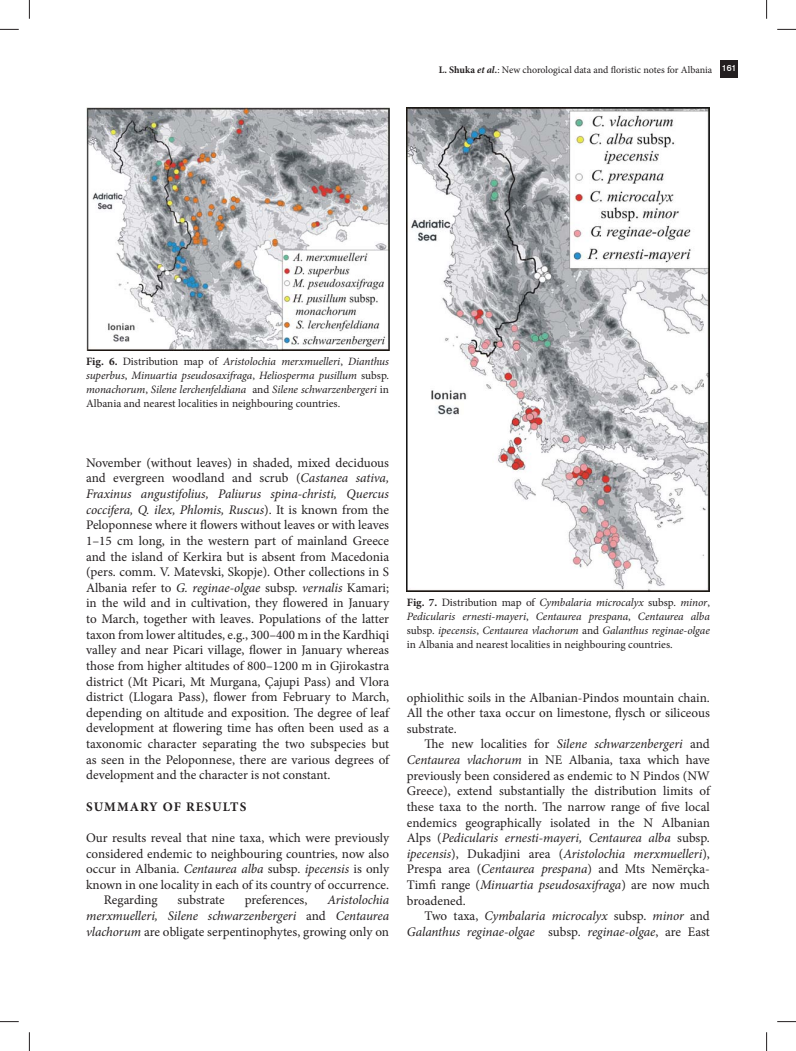
<style>
.page{position:relative;width:796px;height:1051px;background:#fff}
.page>*{position:absolute;margin:0;border:0;box-sizing:border-box;transform-origin:0 0}
.t1{font:13.12px/15.6px "Minion Pro";color:#231f20;text-align:justify}
.t2{font:italic 13.12px/15.6px "Minion Pro";letter-spacing:-.005em;color:#231f20;text-align:right}
.t3{font:700 13.12px "Minion Pro";letter-spacing:.085em;color:#231f20}
.t4{font:italic 11.25px/13.8px "Minion Pro";letter-spacing:-.005em;color:#231f20;text-align:justify}
.t5{font:10px "Minion Pro";letter-spacing:-.005em;color:#231f20}
.s1{font-weight:700}
.s2{font-weight:700;font-style:italic}
.s3{font-weight:700;font-style:normal}
.s4{font-style:normal}
.s5{font-style:italic}
</style>
<div class="page">
<div style="left:720px;top:60px;width:18px;height:18px;background:#231f20"></div>
<img style="left:86px;top:107px;width:303px;height:244px">
<img style="left:407px;top:107px;width:303px;height:484px">
<svg style="left:0;top:29px;width:19px;height:1px"></svg>
<svg style="left:777px;top:29px;width:19px;height:1px"></svg>
<svg style="left:0;top:1021px;width:19px;height:1px"></svg>
<svg style="left:777px;top:1021px;width:19px;height:1px"></svg>
<svg style="left:29px;top:0;width:1px;height:19px"></svg>
<svg style="left:29px;top:1032px;width:1px;height:19px"></svg>
<svg style="left:766px;top:0;width:1px;height:19px"></svg>
<svg style="left:766px;top:1032px;width:1px;height:19px"></svg>
<p class="t5" style="left:439px;top:66px;width:299px"><span class="s1">L. Shuka</span> <span class="s2">et al.</span>: New chorological data and floristic notes for Albania <sup>161</sup></p>
<p class="t4" style="left:86px;top:356px;width:304px"><span class="s3">Fig. 6.</span> <span class="s4">Distribution map of</span> Aristolochia merxmuelleri<span class="s4">,</span> Dianthus superbus<span class="s4">,</span> Minuartia pseudosaxifraga<span class="s4">,</span> Heliosperma pusillum <span class="s4">subsp. </span>monachorum<span class="s4">,</span> Silene lerchenfeldiana <span class="s4">and</span> Silene schwarzenbergeri <span class="s4">in Albania and nearest localities in neighbouring countries.</span></p>
<p class="t1" style="left:86px;top:456px;width:305px">November (without leaves) in shaded, mixed deciduous and evergreen woodland and scrub (<span class="s5">Castanea sativa, Fraxinus angustifolius, Paliurus spina-christi, Quercus coccifera, Q. ilex, Phlomis, Ruscus</span>). It is known from the Peloponnese where it flowers without leaves or with leaves 1–15 cm long, in the western part of mainland Greece and the island of Kerkira but is absent from Macedonia (pers. comm. V. Matevski, Skopje). Other collections in S Albania refer to <span class="s5">G. reginae-olgae</span> subsp. <span class="s5">vernalis</span> Kamari; in the wild and in cultivation, they flowered in January to March, together with leaves. Populations of the latter taxon from lower altitudes, e.g., 300–400 m in the Kardhiqi valley and near Picari village, flower in January whereas those from higher altitudes of 800–1200 m in Gjirokastra district (Mt Picari, Mt Murgana, Çajupi Pass) and Vlora district (Llogara Pass), flower from February to March, depending on altitude and exposition. The degree of leaf development at flowering time has often been used as a taxonomic character separating the two subspecies but as seen in the Peloponnese, there are various degrees of development and the character is not constant.</p>
<p class="t3" style="left:86px;top:801px;width:162px">SUMMARY OF RESULTS</p>
<p class="t1" style="left:86px;top:831px;width:305px">Our results reveal that nine taxa, which were previously</p>
<p class="t1" style="left:86px;top:847px;width:304px">considered endemic to neighbouring countries, now also</p>
<p class="t1" style="left:86px;top:862px;width:305px">occur in Albania. <span class="s5">Centaurea alba</span> subsp. <span class="s5">ipecensis</span> is only</p>
<p class="t1" style="left:86px;top:878px;width:304px">known in one locality in each of its country of occurrence.</p>
<p class="t1" style="left:104px;top:893px;width:55px">Regarding</p>
<p class="t1" style="left:178px;top:893px;width:49px">substrate</p>
<p class="t1" style="left:245px;top:893px;width:64px">preferences,</p>
<p class="t2" style="left:86px;top:893px;width:304px;text-align:justify;text-indent:241px">Aristolochia merxmuelleri, Silene schwarzenbergeri <span class="s4">and</span> Centaurea vlachorum <span class="s4">are obligate serpentinophytes, growing only on</span></p>
<p class="t4" style="left:407px;top:597px;width:304px"><span class="s3">Fig. 7.</span> <span class="s4">Distribution map of</span> Cymbalaria microcalyx <span class="s4">subsp.</span> minor<span class="s4">, </span>Pedicularis ernesti-mayeri<span class="s4">,</span> Centaurea prespana<span class="s4">,</span> Centaurea alba <span class="s4">subsp.</span> ipecensis<span class="s4">,</span> Centaurea vlachorum <span class="s4">and</span> Galanthus reginae-olgae <span class="s4">in Albania and nearest localities in neighbouring countries.</span></p>
<p class="t1" style="left:407px;top:691px;width:304px">ophiolithic soils in the Albanian-Pindos mountain chain.<br>All the other taxa occur on limestone, flysch or siliceous substrate.</p>
<p class="t1" style="left:407px;top:738px;width:304px;text-indent:18px">The new localities for <span class="s5">Silene schwarzenbergeri</span> and <span class="s5">Centaurea vlachorum</span> in NE Albania, taxa which have previously been considered as endemic to N Pindos (NW Greece), extend substantially the distribution limits of these taxa to the north. The narrow range of five local endemics geographically isolated in the N Albanian Alps (<span class="s5">Pedicularis ernesti-mayeri, Centaurea alba</span> subsp. <span class="s5">ipecensis</span>), Dukadjini area (<span class="s5">Aristolochia merxmuelleri</span>), Prespa area (<span class="s5">Centaurea prespana</span>) and Mts Nemërçka-Timfi range (<span class="s5">Minuartia pseudosaxifraga</span>) are now much broadened.</p>
<p class="t2" style="left:407px;top:909px;width:304px"><span class="s4">Two taxa,</span> Cymbalaria microcalyx <span class="s4">subsp.</span> minor <span class="s4">and<br></span>Galanthus reginae-olgae <span class="s4">subsp.</span> reginae-olgae<span class="s4">, are East</span></p>
</div>
